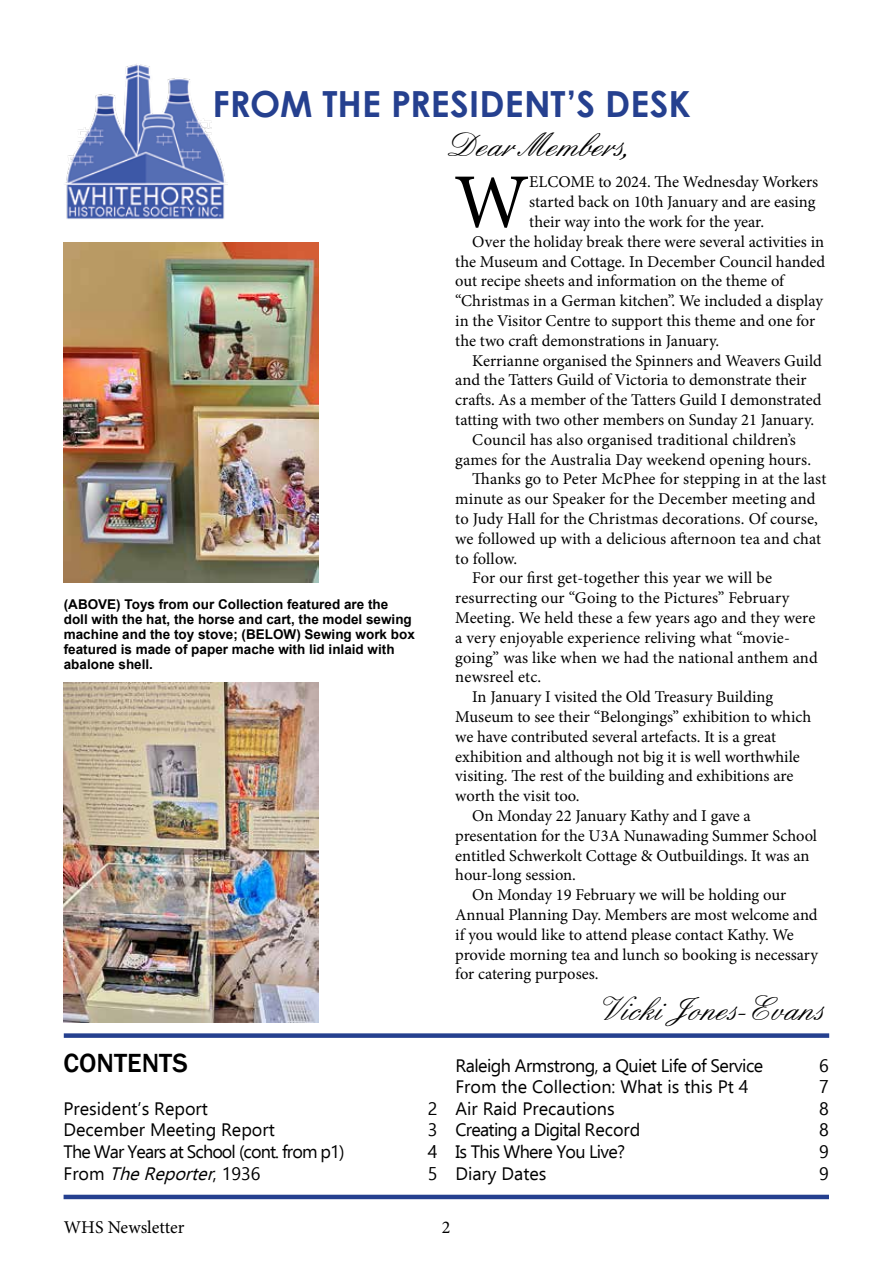
<style>
.page{position:relative;width:893px;height:1263px;background:#fff}
.page>*{position:absolute;margin:0;border:0;box-sizing:border-box;transform-origin:0 0}
.t1{font:77.4px "Minion Pro";color:#000}
.t2{font:36px "English 157 BT";letter-spacing:.005em;color:#000}
.t3{font:700 36px "Century Gothic";color:#25408f}
.t4{font:500 27px "Franklin Gothic";color:#000}
.t5{font:18px "Ebrima";color:#000}
.t6{font:18px "Ebrima";letter-spacing:-.04em;color:#000}
.t7{font:18px "Ebrima";letter-spacing:-.03em;color:#000}
.t8{font:18px "Ebrima";letter-spacing:-.05em;color:#000}
.t9{font:italic 18px "Ebrima";color:#000}
.t10{font:18px "Minion Pro";color:#000}
.t11{font:16.5px "Minion Pro";color:#000}
.t12{font:700 13.5px/15px "Arial";color:#000}
.s1{font-style:normal}
</style>
<div class="page">
<div style="left:64px;top:1033px;width:765px;height:5px;background:#25408f"></div>
<img style="left:64px;top:64px;width:164px;height:155px">
<hr style="left:64px;top:1195px;width:765px;height:4px;background:#25408f">
<img style="left:64px;top:242px;width:255px;height:341px">
<img style="left:64px;top:682px;width:255px;height:341px">
<h2 class="t3" style="left:212px;top:76px;width:480px">FROM THE PRESIDENT’S DESK</h2>
<p class="t12" style="left:64px;top:596px;width:353px">(ABOVE) Toys from our Collection featured are the doll with the hat, the horse and cart, the model sewing machine and the toy stove; (BELOW) Sewing work box featured is made of paper mache with lid inlaid with abalone shell.</p>
<h2 class="t2" style="left:455px;top:126px;width:182px">Dear Members,</h2>
<h1 class="t1" style="left:454px;top:150px;width:77px">W</h1>
<p class="t11" style="left:529px;top:171px;width:290px">ELCOME to 2024. The Wednesday Workers</p>
<p class="t11" style="left:529px;top:191px;width:288px">started back on 10th January and are easing</p>
<p class="t11" style="left:529px;top:211px;width:236px">their way into the work for the year.</p>
<p class="t11" style="left:472px;top:230px;width:353px">Over the holiday break there were several activities in</p>
<p class="t11" style="left:455px;top:250px;width:371px">the Museum and Cottage. In December Council handed</p>
<p class="t11" style="left:455px;top:270px;width:330px">out recipe sheets and information on the theme of</p>
<p class="t11" style="left:455px;top:290px;width:369px">“Christmas in a German kitchen”. We included a display</p>
<p class="t11" style="left:455px;top:310px;width:361px">in the Visitor Centre to support this theme and one for</p>
<p class="t11" style="left:455px;top:329px;width:266px">the two craft demonstrations in January.</p>
<p class="t11" style="left:472px;top:349px;width:351px">Kerrianne organised the Spinners and Weavers Guild</p>
<p class="t11" style="left:455px;top:369px;width:353px">and the Tatters Guild of Victoria to demonstrate their</p>
<p class="t11" style="left:455px;top:389px;width:368px">crafts. As a member of the Tatters Guild I demonstrated</p>
<p class="t11" style="left:455px;top:409px;width:360px">tatting with two other members on Sunday 21 January.</p>
<p class="t11" style="left:472px;top:428px;width:325px">Council has also organised traditional children’s</p>
<p class="t11" style="left:455px;top:448px;width:357px">games for the Australia Day weekend opening hours.</p>
<p class="t11" style="left:472px;top:468px;width:356px">Thanks go to Peter McPhee for stepping in at the last</p>
<p class="t11" style="left:455px;top:488px;width:362px">minute as our Speaker for the December meeting and</p>
<p class="t11" style="left:455px;top:508px;width:364px">to Judy Hall for the Christmas decorations. Of course,</p>
<p class="t11" style="left:455px;top:527px;width:367px">we followed up with a delicious afternoon tea and chat</p>
<p class="t11" style="left:455px;top:547px;width:64px">to follow.</p>
<p class="t11" style="left:472px;top:567px;width:301px">For our first get-together this year we will be</p>
<p class="t11" style="left:455px;top:587px;width:336px">resurrecting our “Going to the Pictures” February</p>
<p class="t11" style="left:455px;top:607px;width:362px">Meeting. We held these a few years ago and they were</p>
<p class="t11" style="left:455px;top:626px;width:336px">a very enjoyable experience reliving what “movie-</p>
<p class="t11" style="left:455px;top:646px;width:364px">going” was like when we had the national anthem and</p>
<p class="t11" style="left:455px;top:666px;width:87px">newsreel etc.</p>
<p class="t11" style="left:472px;top:686px;width:302px">In January I visited the Old Treasury Building</p>
<p class="t11" style="left:455px;top:706px;width:357px">Museum to see their “Belongings” exhibition to which</p>
<p class="t11" style="left:455px;top:725px;width:322px">we have contributed several artefacts. It is a great</p>
<p class="t11" style="left:455px;top:745px;width:346px">exhibition and although not big it is well worthwhile</p>
<p class="t11" style="left:455px;top:765px;width:340px">visiting. The rest of the building and exhibitions are</p>
<p class="t11" style="left:455px;top:785px;width:126px">worth the visit too.</p>
<p class="t11" style="left:472px;top:805px;width:280px">On Monday 22 January Kathy and I gave a</p>
<p class="t11" style="left:455px;top:824px;width:363px">presentation for the U3A Nunawading Summer School</p>
<p class="t11" style="left:455px;top:844px;width:356px">entitled Schwerkolt Cottage &amp; Outbuildings. It was an</p>
<p class="t11" style="left:455px;top:864px;width:122px">hour-long session.</p>
<p class="t11" style="left:472px;top:884px;width:315px">On Monday 19 February we will be holding our</p>
<p class="t11" style="left:455px;top:904px;width:364px">Annual Planning Day. Members are most welcome and</p>
<p class="t11" style="left:455px;top:923px;width:340px">if you would like to attend please contact Kathy. We</p>
<p class="t11" style="left:455px;top:943px;width:364px">provide morning tea and lunch so booking is necessary</p>
<p class="t11" style="left:455px;top:963px;width:145px">for catering purposes.</p>
<h2 class="t2" style="left:602px;top:990px;width:230px">Vicki Jones-Evans</h2>
<h3 class="t4" style="left:64px;top:1046px;width:126px">CONTENTS</h3>
<p class="t7" style="left:455px;top:1052px;width:309px">Raleigh Armstrong, a Quiet Life of Service</p>
<p class="t5" style="left:819px;top:1052px;width:11px">6</p>
<p class="t5" style="left:455px;top:1073px;width:294px">From the Collection: What is this Pt 4</p>
<p class="t5" style="left:819px;top:1073px;width:11px">7</p>
<p class="t5" style="left:455px;top:1095px;width:161px">Air Raid Precautions</p>
<p class="t5" style="left:819px;top:1095px;width:11px">8</p>
<p class="t6" style="left:455px;top:1116px;width:186px">Creating a Digital Record</p>
<p class="t5" style="left:819px;top:1116px;width:11px">8</p>
<p class="t6" style="left:455px;top:1138px;width:171px">Is This Where You Live?</p>
<p class="t5" style="left:819px;top:1138px;width:11px">9</p>
<p class="t5" style="left:455px;top:1160px;width:92px">Diary Dates</p>
<p class="t5" style="left:819px;top:1160px;width:11px">9</p>
<p class="t5" style="left:64px;top:1095px;width:146px">President’s Report</p>
<p class="t5" style="left:428px;top:1095px;width:11px">2</p>
<p class="t5" style="left:64px;top:1116px;width:213px">December Meeting Report</p>
<p class="t5" style="left:428px;top:1116px;width:11px">3</p>
<p class="t8" style="left:64px;top:1138px;width:282px">The War Years at School (cont. from p1)</p>
<p class="t5" style="left:428px;top:1138px;width:11px">4</p>
<p class="t9" style="left:64px;top:1160px;width:198px"><span class="s1">F r o m</span> TheReporter<span class="s1">, 1 9 3 6</span></p>
<p class="t5" style="left:428px;top:1160px;width:11px">5</p>
<p class="t10" style="left:64px;top:1215px;width:122px">WHS Newsletter</p>
<p class="t10" style="left:442px;top:1215px;width:10px">2</p>
</div>
